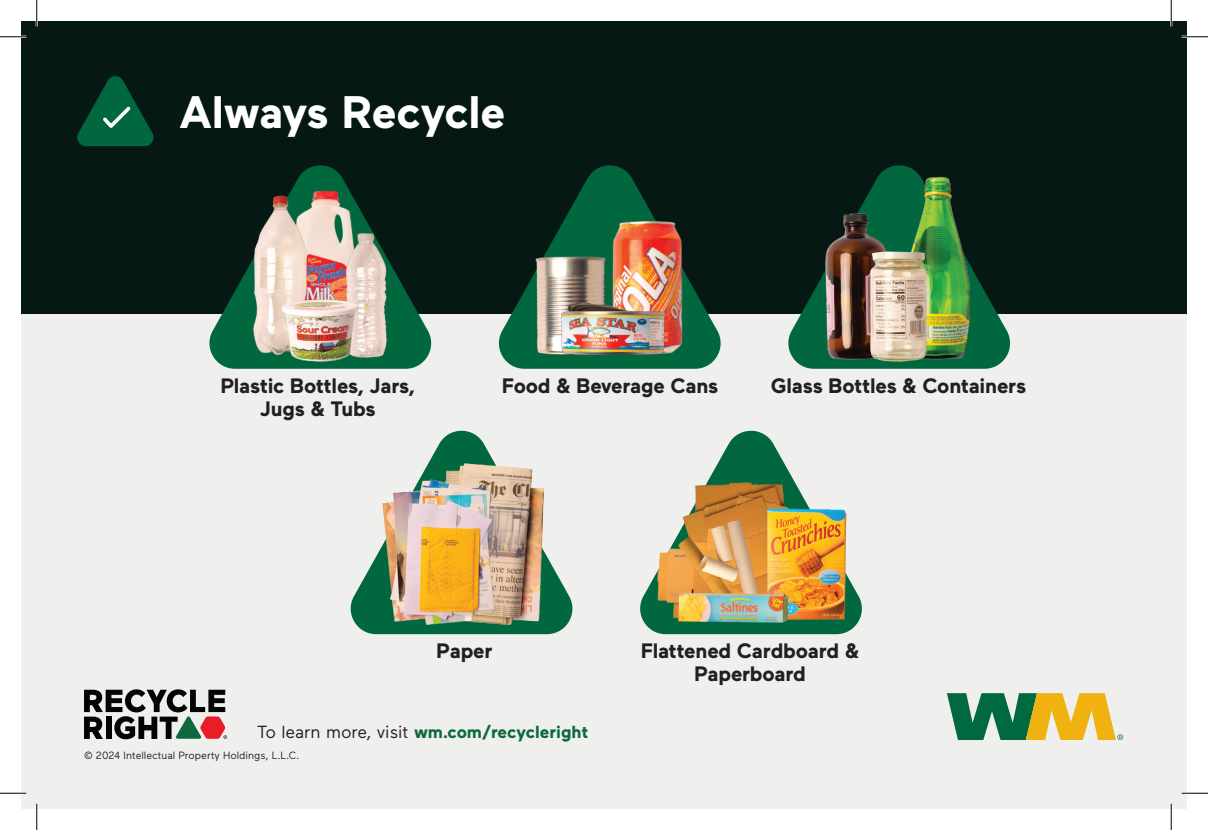
<style>
.page{position:relative;width:1208px;height:830px;background:#fff}
.page>*{position:absolute;margin:0;border:0;box-sizing:border-box;transform-origin:0 0}
.t1{font:700 45.5px "Maax";letter-spacing:-.015em;color:#fff}
.t2{font:700 20.82px/22.8px "Maax";letter-spacing:-.01em;color:#231f20;text-align:center}
.t3{font:700 17.5px "Maax";color:#0d693d}
.t4{font:10.5px "Maax";color:#231f20}
.s1{font-weight:400;color:#231f20}
</style>
<div class="page">
<div style="left:21px;top:304px;width:1165px;height:504px;background:#eff0ee"></div>
<svg style="left:84px;top:689px;width:143px;height:50px"></svg>
<div style="left:21px;top:21px;width:1165px;height:292px;background:#061813"></div>
<svg style="left:203px;top:165px;width:234px;height:204px"></svg>
<svg style="left:492px;top:165px;width:235px;height:204px"></svg>
<svg style="left:782px;top:165px;width:234px;height:204px"></svg>
<svg style="left:350px;top:430px;width:223px;height:204px"></svg>
<svg style="left:640px;top:430px;width:222px;height:204px"></svg>
<img style="left:818px;top:172px;width:160px;height:192px">
<img style="left:378px;top:459px;width:170px;height:169px">
<img style="left:234px;top:177px;width:166px;height:191px">
<img style="left:531px;top:216px;width:155px;height:145px">
<img style="left:653px;top:478px;width:197px;height:148px">
<svg style="left:77px;top:76px;width:77px;height:70px"></svg>
<svg style="left:947px;top:693px;width:176px;height:47px"></svg>
<hr style="left:0;top:36px;width:26px;height:2px;background:#fff">
<hr style="left:1181px;top:36px;width:27px;height:2px;background:#fff">
<hr style="left:0;top:792px;width:26px;height:2px;background:#fff">
<hr style="left:1181px;top:792px;width:27px;height:2px;background:#fff">
<hr style="left:36px;top:0;width:2px;height:26px;background:#fff">
<hr style="left:36px;top:803px;width:2px;height:27px;background:#fff">
<hr style="left:1170px;top:0;width:2px;height:26px;background:#fff">
<hr style="left:1170px;top:803px;width:2px;height:27px;background:#fff">
<svg style="left:0;top:36px;width:26px;height:1px"></svg>
<svg style="left:1181px;top:36px;width:27px;height:1px"></svg>
<svg style="left:0;top:792px;width:26px;height:1px"></svg>
<svg style="left:1181px;top:792px;width:27px;height:1px"></svg>
<svg style="left:36px;top:0;width:1px;height:26px"></svg>
<svg style="left:36px;top:803px;width:1px;height:27px"></svg>
<svg style="left:1170px;top:0;width:1px;height:26px"></svg>
<svg style="left:1170px;top:803px;width:1px;height:27px"></svg>
<h1 class="t1" style="left:180px;top:82px;width:327px">Always Recycle</h1>
<p class="t2" style="left:220px;top:373px;width:196px">Plastic Bottles, Jars,<br>Jugs &amp; Tubs</p>
<p class="t2" style="left:501px;top:373px;width:218px">Food &amp; Beverage Cans</p>
<p class="t2" style="left:770px;top:373px;width:257px">Glass Bottles &amp; Containers</p>
<p class="t2" style="left:436px;top:639px;width:58px">Paper</p>
<p class="t3" style="left:257px;top:719px;width:333px"><span class="s1">To learn more, visit</span> wm.com/recycleright</p>
<p class="t4" style="left:84px;top:748px;width:217px">© 2024 Intellectual Property Holdings, L.L.C.</p>
<p class="t2" style="left:641px;top:638px;width:220px">Flattened Cardboard &amp;<br>Paperboard</p>
</div>
